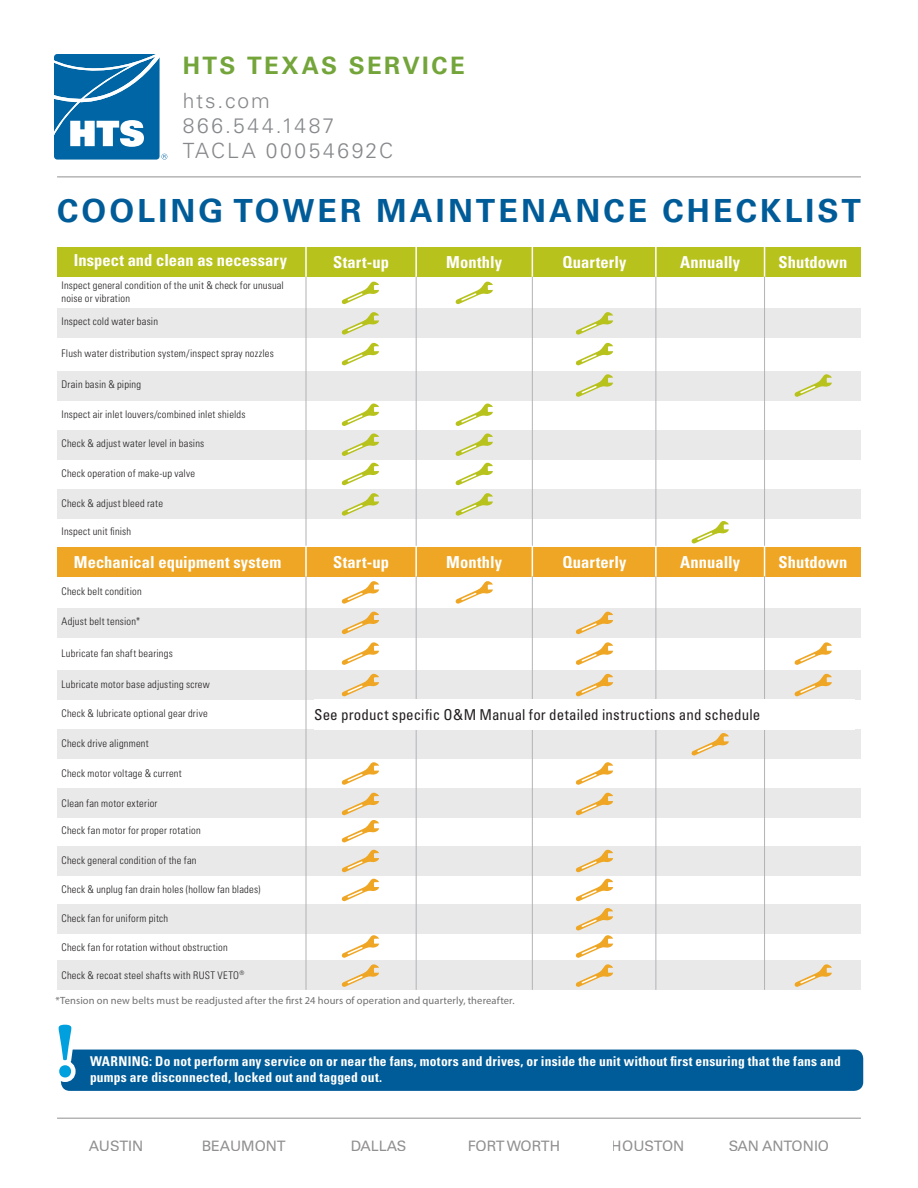
<style>
.page{position:relative;width:918px;height:1188px;background:#fff}
.page>*{position:absolute;margin:0;border:0;box-sizing:border-box;transform-origin:0 0}
.t1{font:700 78px "Minion Pro";color:#00a0df}
.t2{font:700 31.8px "Univers LT Std";letter-spacing:.1em;color:#005c98}
.t3{font:700 24px "Univers LT Std";letter-spacing:.1em;color:#73a53a}
.t4{font:300 21px "Univers LT Std";letter-spacing:.115em;color:#86888b}
.t5{font:700 condensed 16.5px "Univers LT Std";letter-spacing:.005em;color:#fff}
.t6{font:condensed 15px "Univers LT Std";letter-spacing:.005em;color:#231f20}
.t7{font:14.4px "Univers LT Std";color:#231f20}
.t8{font:700 condensed 13.5px/16.2px "Univers LT Std";letter-spacing:.015em;color:#fff}
.t9{font:300 condensed 10.5px/12.6px "Univers LT Std";letter-spacing:.02em;color:#231f20}
.t10{font:10.5px "Myriad Pro";letter-spacing:.015em;color:#231f20}
</style>
<div class="page">
<svg style="left:54px;top:54px;width:113px;height:106px"></svg>
<hr style="left:57px;top:177px;width:804px;height:1px;background:#231f20">
<hr style="left:57px;top:1118px;width:804px;height:1px;background:#231f20">
<div style="left:61px;top:1050px;width:802px;height:41px;background:#005c98;border-radius:9px"></div>
<svg style="left:60px;top:1049px;width:20px;height:37px"></svg>
<div style="left:57px;top:248px;width:803px;height:29px;background:#b8c21d"></div>
<div style="left:57px;top:547px;width:803px;height:29px;background:#efa624"></div>
<div style="left:57px;top:309px;width:803px;height:29px;background:#e9e9e9"></div>
<div style="left:57px;top:608px;width:803px;height:29px;background:#e9e9e9"></div>
<div style="left:57px;top:371px;width:803px;height:29px;background:#e9e9e9"></div>
<div style="left:57px;top:671px;width:803px;height:29px;background:#e9e9e9"></div>
<div style="left:57px;top:430px;width:803px;height:29px;background:#e9e9e9"></div>
<div style="left:57px;top:730px;width:803px;height:29px;background:#e9e9e9"></div>
<div style="left:57px;top:489px;width:803px;height:29px;background:#e9e9e9"></div>
<div style="left:57px;top:789px;width:803px;height:29px;background:#e9e9e9"></div>
<div style="left:57px;top:847px;width:803px;height:29px;background:#e9e9e9"></div>
<div style="left:57px;top:905px;width:803px;height:29px;background:#e9e9e9"></div>
<div style="left:57px;top:961px;width:803px;height:29px;background:#e9e9e9"></div>
<hr style="left:305px;top:243px;width:2px;height:43px;background:#fff">
<hr style="left:305px;top:543px;width:2px;height:42px;background:#fff">
<hr style="left:415px;top:243px;width:2px;height:43px;background:#fff">
<hr style="left:415px;top:543px;width:2px;height:42px;background:#fff">
<hr style="left:532px;top:243px;width:1px;height:43px;background:#fff">
<hr style="left:532px;top:543px;width:1px;height:42px;background:#fff">
<hr style="left:655px;top:243px;width:2px;height:43px;background:#fff">
<hr style="left:655px;top:543px;width:2px;height:42px;background:#fff">
<hr style="left:764px;top:243px;width:1px;height:43px;background:#fff">
<hr style="left:764px;top:543px;width:1px;height:42px;background:#fff">
<hr style="left:306px;top:277px;width:1px;height:269px;background:#b2b3b7">
<hr style="left:306px;top:576px;width:1px;height:414px;background:#b2b3b7">
<hr style="left:416px;top:277px;width:1px;height:269px;background:#b2b3b7">
<hr style="left:416px;top:576px;width:1px;height:414px;background:#b2b3b7">
<hr style="left:532px;top:277px;width:1px;height:269px;background:#b2b3b7">
<hr style="left:532px;top:576px;width:1px;height:414px;background:#b2b3b7">
<hr style="left:656px;top:277px;width:1px;height:269px;background:#b2b3b7">
<hr style="left:656px;top:576px;width:1px;height:414px;background:#b2b3b7">
<hr style="left:764px;top:277px;width:1px;height:269px;background:#b2b3b7">
<hr style="left:764px;top:576px;width:1px;height:414px;background:#b2b3b7">
<svg style="left:341px;top:281px;width:38px;height:23px"></svg>
<svg style="left:341px;top:581px;width:38px;height:23px"></svg>
<svg style="left:455px;top:581px;width:38px;height:23px"></svg>
<svg style="left:341px;top:611px;width:38px;height:23px"></svg>
<svg style="left:576px;top:611px;width:37px;height:23px"></svg>
<svg style="left:576px;top:642px;width:37px;height:23px"></svg>
<svg style="left:576px;top:673px;width:37px;height:24px"></svg>
<svg style="left:794px;top:642px;width:38px;height:23px"></svg>
<svg style="left:794px;top:673px;width:38px;height:24px"></svg>
<svg style="left:691px;top:733px;width:38px;height:23px"></svg>
<svg style="left:341px;top:642px;width:38px;height:23px"></svg>
<svg style="left:341px;top:673px;width:38px;height:24px"></svg>
<svg style="left:341px;top:762px;width:38px;height:23px"></svg>
<svg style="left:576px;top:762px;width:37px;height:23px"></svg>
<svg style="left:576px;top:792px;width:37px;height:24px"></svg>
<svg style="left:341px;top:792px;width:38px;height:51px"></svg>
<svg style="left:341px;top:849px;width:38px;height:53px"></svg>
<svg style="left:341px;top:935px;width:38px;height:52px"></svg>
<svg style="left:576px;top:849px;width:37px;height:138px"></svg>
<svg style="left:794px;top:964px;width:38px;height:23px"></svg>
<svg style="left:341px;top:312px;width:38px;height:23px"></svg>
<svg style="left:576px;top:312px;width:37px;height:23px"></svg>
<svg style="left:341px;top:342px;width:38px;height:24px"></svg>
<svg style="left:576px;top:342px;width:37px;height:24px"></svg>
<svg style="left:576px;top:374px;width:37px;height:23px"></svg>
<svg style="left:794px;top:374px;width:38px;height:23px"></svg>
<svg style="left:691px;top:521px;width:38px;height:23px"></svg>
<svg style="left:341px;top:403px;width:38px;height:23px"></svg>
<svg style="left:455px;top:403px;width:38px;height:23px"></svg>
<svg style="left:341px;top:433px;width:38px;height:23px"></svg>
<svg style="left:455px;top:433px;width:38px;height:23px"></svg>
<svg style="left:341px;top:462px;width:38px;height:24px"></svg>
<svg style="left:455px;top:462px;width:38px;height:24px"></svg>
<svg style="left:341px;top:493px;width:38px;height:23px"></svg>
<svg style="left:455px;top:493px;width:38px;height:23px"></svg>
<svg style="left:455px;top:281px;width:38px;height:23px"></svg>
<p class="t3" style="left:183px;top:52px;width:283px">HTS TEXAS SERVICE</p>
<p class="t4" style="left:183px;top:88px;width:89px">hts.com</p>
<p class="t4" style="left:183px;top:113px;width:153px">866.544.1487</p>
<p class="t4" style="left:183px;top:138px;width:212px">TACLA 00054692C</p>
<p class="t2" style="left:57px;top:192px;width:805px">COOLING TOWER MAINTENANCE CHECKLIST</p>
<p class="t5" style="left:74px;top:251px;width:215px">Inspect and clean as necessary</p>
<p class="t9" style="left:62px;top:279px;width:224px">Inspect general condition of the unit &amp; check for unusual noise or vibration</p>
<p class="t9" style="left:62px;top:315px;width:98px">Inspect cold water basin</p>
<p class="t9" style="left:62px;top:347px;width:214px">Flush water distribution system/inspect spray nozzles</p>
<p class="t9" style="left:62px;top:378px;width:81px">Drain basin &amp; piping</p>
<p class="t9" style="left:62px;top:408px;width:185px">Inspect air inlet louvers/combined inlet shields</p>
<p class="t9" style="left:62px;top:437px;width:144px">Check &amp; adjust water level in basins</p>
<p class="t9" style="left:62px;top:467px;width:135px">Check operation of make-up valve</p>
<p class="t9" style="left:62px;top:497px;width:103px">Check &amp; adjust bleed rate</p>
<p class="t9" style="left:62px;top:525px;width:71px">Inspect unit finish</p>
<p class="t5" style="left:74px;top:552px;width:209px">Mechanical equipment system</p>
<p class="t9" style="left:62px;top:585px;width:82px">Check belt condition</p>
<p class="t9" style="left:62px;top:615px;width:80px">Adjust belt tension*</p>
<p class="t9" style="left:62px;top:647px;width:113px">Lubricate fan shaft bearings</p>
<p class="t9" style="left:62px;top:678px;width:150px">Lubricate motor base adjusting screw</p>
<p class="t9" style="left:62px;top:707px;width:148px">Check &amp; lubricate optional gear drive</p>
<p class="t9" style="left:62px;top:737px;width:89px">Check drive alignment</p>
<p class="t9" style="left:62px;top:767px;width:122px">Check motor voltage &amp; current</p>
<p class="t9" style="left:62px;top:797px;width:97px">Clean fan motor exterior</p>
<p class="t5" style="left:333px;top:252px;width:57px">Start-up</p>
<p class="t5" style="left:446px;top:252px;width:57px">Monthly</p>
<p class="t5" style="left:562px;top:252px;width:66px">Quarterly</p>
<p class="t5" style="left:680px;top:252px;width:62px">Annually</p>
<p class="t5" style="left:333px;top:552px;width:57px">Start-up</p>
<p class="t5" style="left:446px;top:552px;width:57px">Monthly</p>
<p class="t5" style="left:562px;top:552px;width:66px">Quarterly</p>
<p class="t5" style="left:680px;top:552px;width:62px">Annually</p>
<p class="t6" style="left:314px;top:705px;width:448px">See product specific O&amp;M Manual for detailed instructions and schedule</p>
<p class="t9" style="left:62px;top:824px;width:141px">Check fan motor for proper rotation</p>
<p class="t9" style="left:62px;top:854px;width:136px">Check general condition of the fan</p>
<p class="t9" style="left:62px;top:883px;width:200px">Check &amp; unplug fan drain holes (hollow fan blades)</p>
<p class="t9" style="left:62px;top:912px;width:108px">Check fan for uniform pitch</p>
<p class="t9" style="left:62px;top:941px;width:168px">Check fan for rotation without obstruction</p>
<p class="t9" style="left:62px;top:969px;width:184px">Check &amp; recoat steel shafts with RUST VETO<sup>®</sup></p>
<p class="t10" style="left:56px;top:994px;width:461px">*Tension on new belts must be readjusted after the first 24 hours of operation and quarterly, thereafter.</p>
<p class="t5" style="left:779px;top:252px;width:70px">Shutdown</p>
<p class="t5" style="left:779px;top:552px;width:70px">Shutdown</p>
<p class="t1" style="left:54px;top:997px;width:24px">!</p>
<p class="t8" style="left:90px;top:1053px;width:752px">WARNING: Do not perform any service on or near the fans, motors and drives, or inside the unit without first ensuring that the fans and pumps are disconnected, locked out and tagged out.</p>
<h3 class="t7" style="left:89px;top:1137px;width:56px">AUSTIN</h3>
<h3 class="t7" style="left:202px;top:1137px;width:85px">BEAUMONT</h3>
<h3 class="t7" style="left:350px;top:1137px;width:58px">DALLAS</h3>
<h3 class="t7" style="left:468px;top:1137px;width:94px">FORT WORTH</h3>
<h3 class="t7" style="left:612px;top:1137px;width:74px">HOUSTON</h3>
<h3 class="t7" style="left:728px;top:1137px;width:102px">SAN ANTONIO</h3>
</div>
